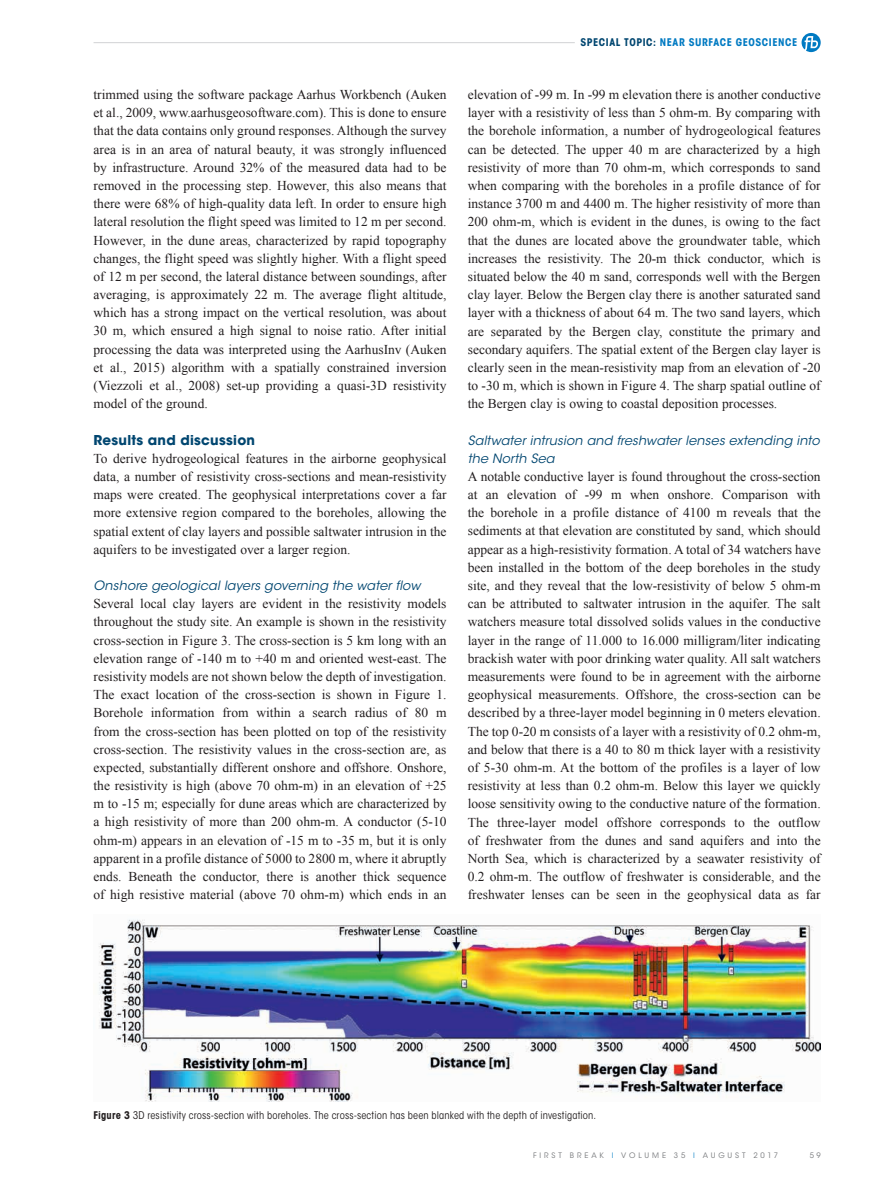
<style>
.page{position:relative;width:893px;height:1191px;background:#fff}
.page>*{position:absolute;margin:0;border:0;box-sizing:border-box;transform-origin:0 0}
.t1{font:13.5px/18.1px "Times New Roman";color:#231f20;text-align:justify}
.t2{font:700 13.5px "ITC Avant Garde Std";letter-spacing:.02em;color:#004670}
.t3{font:italic 12.75px/18.1px "ITC Avant Garde Std";letter-spacing:.01em;color:#004670}
.t4{font:condensed 10.5px "ITC Avant Garde Std";letter-spacing:.015em;color:#231f20}
.t5{font:700 condensed 10.5px "ITC Avant Garde Std";letter-spacing:.05em;color:#007ac2}
.t6{font:7.5px "ITC Avant Garde Std";letter-spacing:.385em;color:#787a7d}
.s1{color:#004670}
.s2{font-weight:700}
.s3{color:#1c8acb}
</style>
<div class="page">
<hr style="left:94px;top:42px;width:481px;height:1px;background:#d1d2d4">
<svg style="left:801px;top:33px;width:20px;height:19px"></svg>
<img style="left:99px;top:919px;width:722px;height:183px">
<p class="t1" style="left:94px;top:85px;width:354px">trimmed using the software package Aarhus Workbench (Auken et al., 2009, www.aarhusgeosoftware.com). This is done to ensure that the data contains only ground responses. Although the survey area is in an area of natural beauty, it was strongly influenced by infrastructure. Around 32% of the measured data had to be removed in the processing step. However, this also means that there were 68% of high-quality data left. In order to ensure high lateral resolution the flight speed was limited to 12 m per second.<br>However, in the dune areas, characterized by rapid topography changes, the flight speed was slightly higher. With a flight speed of 12 m per second, the lateral distance between soundings, after averaging, is approximately 22 m. The average flight altitude, which has a strong impact on the vertical resolution, was about 30 m, which ensured a high signal to noise ratio. After initial processing the data was interpreted using the AarhusInv (Auken et al., 2015) algorithm with a spatially constrained inversion (Viezzoli et al., 2008) set-up providing a quasi-3D resistivity model of the ground.</p>
<p class="t2" style="left:94px;top:431px;width:163px">Results and discussion</p>
<p class="t1" style="left:94px;top:449px;width:354px">To derive hydrogeological features in the airborne geophysical data, a number of resistivity cross-sections and mean-resistivity maps were created. The geophysical interpretations cover a far more extensive region compared to the boreholes, allowing the spatial extent of clay layers and possible saltwater intrusion in the aquifers to be investigated over a larger region.</p>
<p class="t3" style="left:94px;top:576px;width:329px">Onshore geological layers governing the water flow</p>
<p class="t1" style="left:94px;top:594px;width:354px">Several local clay layers are evident in the resistivity models throughout the study site. An example is shown in the resistivity cross-section in Figure 3. The cross-section is 5 km long with an elevation range of -140 m to +40 m and oriented west-east. The resistivity models are not shown below the depth of investigation.<br>The exact location of the cross-section is shown in Figure 1.<br>Borehole information from within a search radius of 80 m from the cross-section has been plotted on top of the resistivity cross-section. The resistivity values in the cross-section are, as expected, substantially different onshore and offshore. Onshore, the resistivity is high (above 70 ohm-m) in an elevation of +25 m to -15 m; especially for dune areas which are characterized by a high resistivity of more than 200 ohm-m. A conductor (5-10 ohm-m) appears in an elevation of -15 m to -35 m, but it is only apparent in a profile distance of 5000 to 2800 m, where it abruptly ends. Beneath the conductor, there is another thick sequence of high resistive material (above 70 ohm-m) which ends in an</p>
<p class="t5" style="left:580px;top:36px;width:218px"><span class="s1">SPECIAL TOPIC:</span> NEAR SURFACE GEOSCIENCE</p>
<p class="t1" style="left:468px;top:85px;width:354px">elevation of -99 m. In -99 m elevation there is another conductive layer with a resistivity of less than 5 ohm-m. By comparing with the borehole information, a number of hydrogeological features can be detected. The upper 40 m are characterized by a high resistivity of more than 70 ohm-m, which corresponds to sand when comparing with the boreholes in a profile distance of for instance 3700 m and 4400 m. The higher resistivity of more than 200 ohm-m, which is evident in the dunes, is owing to the fact that the dunes are located above the groundwater table, which increases the resistivity. The 20-m thick conductor, which is situated below the 40 m sand, corresponds well with the Bergen clay layer. Below the Bergen clay there is another saturated sand layer with a thickness of about 64 m. The two sand layers, which are separated by the Bergen clay, constitute the primary and secondary aquifers. The spatial extent of the Bergen clay layer is clearly seen in the mean-resistivity map from an elevation of -20 to -30 m, which is shown in Figure 4. The sharp spatial outline of the Bergen clay is owing to coastal deposition processes.</p>
<p class="t3" style="left:468px;top:431px;width:353px">Saltwater intrusion and freshwater lenses extending into the North Sea</p>
<p class="t1" style="left:468px;top:467px;width:354px">A notable conductive layer is found throughout the cross-section at an elevation of -99 m when onshore. Comparison with the borehole in a profile distance of 4100 m reveals that the sediments at that elevation are constituted by sand, which should appear as a high-resistivity formation. A total of 34 watchers have been installed in the bottom of the deep boreholes in the study site, and they reveal that the low-resistivity of below 5 ohm-m can be attributed to saltwater intrusion in the aquifer. The salt watchers measure total dissolved solids values in the conductive layer in the range of 11.000 to 16.000 milligram/liter indicating brackish water with poor drinking water quality. All salt watchers measurements were found to be in agreement with the airborne geophysical measurements. Offshore, the cross-section can be described by a three-layer model beginning in 0 meters elevation.<br>The top 0-20 m consists of a layer with a resistivity of 0.2 ohm-m, and below that there is a 40 to 80 m thick layer with a resistivity of 5-30 ohm-m. At the bottom of the profiles is a layer of low resistivity at less than 0.2 ohm-m. Below this layer we quickly loose sensitivity owing to the conductive nature of the formation.<br>The three-layer model offshore corresponds to the outflow of freshwater from the dunes and sand aquifers and into the North Sea, which is characterized by a seawater resistivity of 0.2 ohm-m. The outflow of freshwater is considerable, and the freshwater lenses can be seen in the geophysical data as far</p>
<p class="t4" style="left:94px;top:1108px;width:504px"><span class="s2">Figure 3</span> 3D resistivity cross-section with boreholes. The cross-section has been blanked with the depth of investigation.</p>
<p class="t6" style="left:533px;top:1151px;width:247px">FIRST BREAK <span class="s3">I</span> VOLUME 35 <span class="s3">I</span> AUGUST 2017</p>
<p class="t6" style="left:810px;top:1151px;width:12px">5 9</p>
</div>
